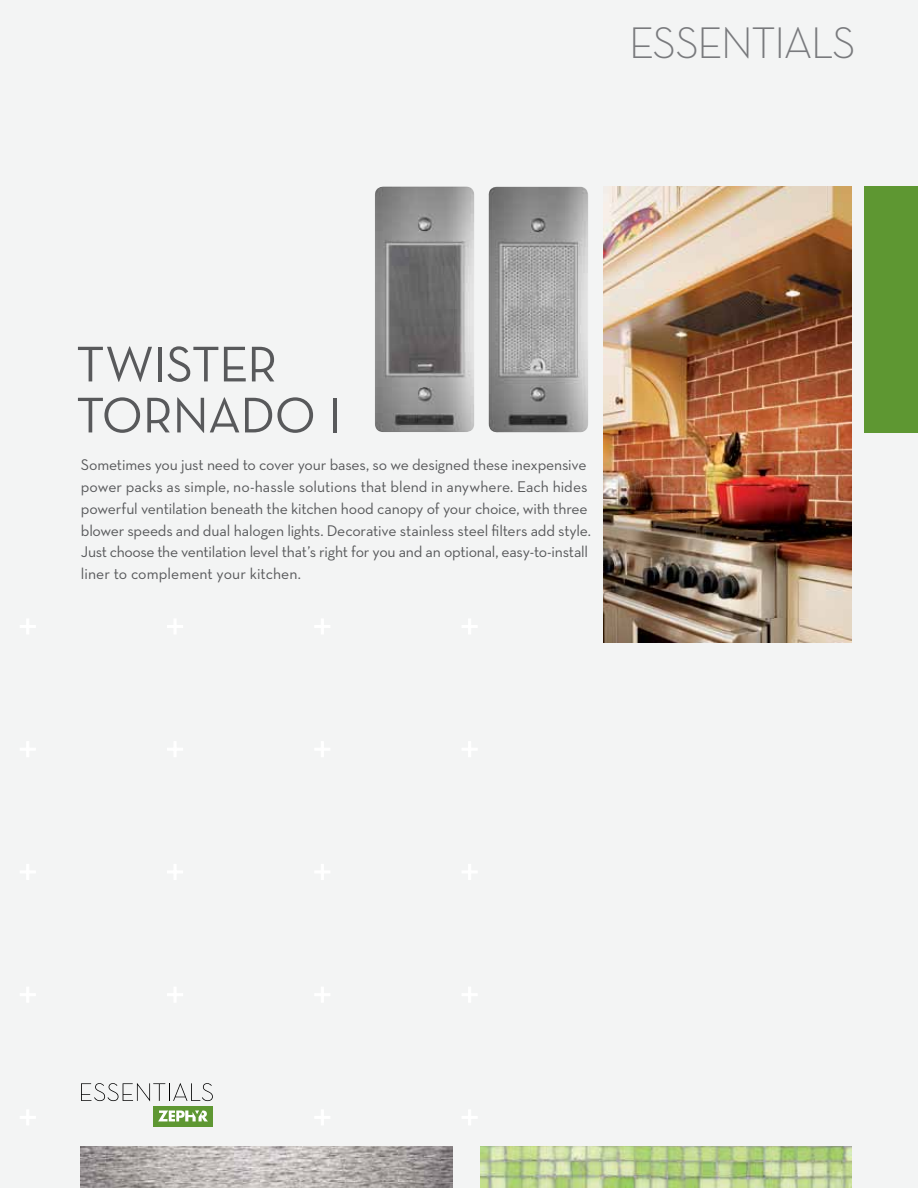
<style>
.page{position:relative;width:918px;height:1188px;background:#f3f4f4}
.page>*{position:absolute;margin:0;border:0;box-sizing:border-box;transform-origin:0 0}
.t1{font:51px/51px "Neutra Text";letter-spacing:-.02em;color:#58595b}
.t2{font:300 45px "Neutra Text";letter-spacing:-.04em;color:#797a7d}
.t3{font:15.75px/21.8px "Neutra Text";letter-spacing:-.01em;color:#58595b}
</style>
<div class="page">
<img style="left:81px;top:1147px;width:372px;height:41px">
<img style="left:480px;top:1147px;width:371px;height:41px">
<div style="left:864px;top:187px;width:54px;height:246px;background:#5e9732"></div>
<div style="left:153px;top:1106px;width:60px;height:20px;background:#5e9732"></div>
<svg style="left:81px;top:1083px;width:132px;height:18px"></svg>
<svg style="left:158px;top:1111px;width:50px;height:10px"></svg>
<svg style="left:20px;top:619px;width:16px;height:15px"></svg>
<svg style="left:167px;top:619px;width:16px;height:15px"></svg>
<svg style="left:315px;top:619px;width:15px;height:15px"></svg>
<svg style="left:462px;top:619px;width:15px;height:15px"></svg>
<svg style="left:20px;top:741px;width:16px;height:16px"></svg>
<svg style="left:167px;top:741px;width:16px;height:16px"></svg>
<svg style="left:315px;top:741px;width:15px;height:16px"></svg>
<svg style="left:462px;top:741px;width:15px;height:16px"></svg>
<svg style="left:20px;top:864px;width:16px;height:16px"></svg>
<svg style="left:167px;top:864px;width:16px;height:16px"></svg>
<svg style="left:315px;top:864px;width:15px;height:16px"></svg>
<svg style="left:462px;top:864px;width:15px;height:16px"></svg>
<svg style="left:20px;top:987px;width:16px;height:15px"></svg>
<svg style="left:167px;top:987px;width:16px;height:15px"></svg>
<svg style="left:315px;top:987px;width:15px;height:15px"></svg>
<svg style="left:462px;top:987px;width:15px;height:15px"></svg>
<svg style="left:20px;top:1110px;width:16px;height:15px"></svg>
<svg style="left:315px;top:1110px;width:15px;height:15px"></svg>
<svg style="left:462px;top:1110px;width:15px;height:15px"></svg>
<img style="left:603px;top:187px;width:248px;height:456px">
<img style="left:375px;top:187px;width:99px;height:245px">
<img style="left:488px;top:187px;width:100px;height:246px">
<h2 class="t2" style="left:629px;top:15px;width:229px">ESSENTIALS</h2>
<h1 class="t1" style="left:76px;top:338px;width:267px">TWISTER<br>TORNADO I</h1>
<p class="t3" style="left:81px;top:454px;width:512px">Sometimes you just need to cover your bases, so we designed these inexpensive power packs as simple, no-hassle solutions that blend in anywhere. Each hides powerful ventilation beneath the kitchen hood canopy of your choice, with three blower speeds and dual halogen lights. Decorative stainless steel filters add style.<br>Just choose the ventilation level that’s right for you and an optional, easy-to-install liner to complement your kitchen.</p>
</div>
